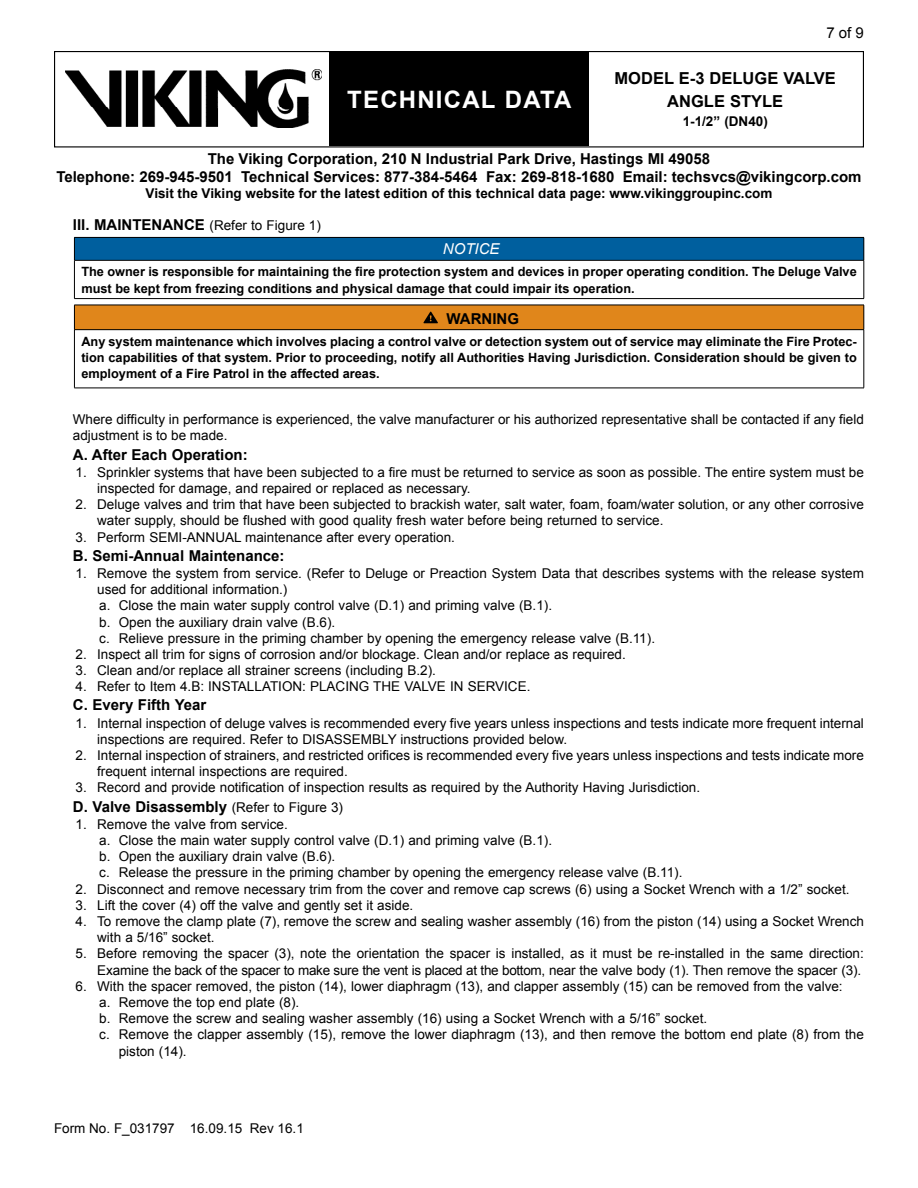
<style>
.page{position:relative;width:918px;height:1188px;background:#fff}
.page>*{position:absolute;margin:0;border:0;box-sizing:border-box;transform-origin:0 0}
.t1{font:700 24px "Arial";letter-spacing:.05em;color:#fff}
.t2{font:700 16.5px/22.8px "Arial";color:#000}
.t3{font:700 15px/18px "Arial";color:#000;text-align:center}
.t4{font:italic 15px "Arial";color:#fff}
.t5{font:15px "Arial";color:#000}
.t6{font:13.5px/16.2px "Arial";color:#000}
.t7{font:700 13.5px "Arial";color:#000}
.t8{font:700 12.75px/16.2px "Arial";color:#000}
.s1{font-weight:700;font-size:15px}
.s2{font-weight:400;font-size:13.5px}
</style>
<div class="page">
<div style="left:54px;top:51px;width:810px;height:96px;border:1px solid #000"></div>
<div style="left:329px;top:52px;width:260px;height:94px;background:#000"></div>
<img style="left:65px;top:70px;width:256px;height:57px">
<div style="left:74px;top:237px;width:790px;height:23px;background:#005f9e"></div>
<hr style="left:74px;top:237px;width:790px;height:1px;background:#000">
<svg style="left:74px;top:238px;width:1px;height:22px"></svg>
<svg style="left:864px;top:238px;width:1px;height:22px"></svg>
<hr style="left:74px;top:260px;width:790px;height:1px;background:#000">
<hr style="left:74px;top:261px;width:1px;height:37px;background:#000">
<hr style="left:864px;top:261px;width:1px;height:37px;background:#000">
<hr style="left:74px;top:298px;width:790px;height:1px;background:#000">
<div style="left:74px;top:305px;width:790px;height:25px;background:#e0861b"></div>
<hr style="left:74px;top:305px;width:790px;height:1px;background:#000">
<svg style="left:74px;top:305px;width:1px;height:24px"></svg>
<svg style="left:864px;top:305px;width:1px;height:24px"></svg>
<hr style="left:74px;top:329px;width:790px;height:1px;background:#000">
<hr style="left:74px;top:330px;width:1px;height:58px;background:#000">
<hr style="left:864px;top:330px;width:1px;height:58px;background:#000">
<hr style="left:74px;top:388px;width:790px;height:1px;background:#000">
<svg style="left:423px;top:312px;width:15px;height:11px"></svg>
<p class="t5" style="left:826px;top:23px;width:39px">7 of 9</p>
<p class="t2" style="left:667px;top:67px;width:138px;text-indent:12px">E-3 Deluge Valve<br>Angle style</p>
<p class="t7" style="left:683px;top:112px;width:87px">1-1/2” (dn40)</p>
<p class="t3" style="left:56px;top:150px;width:807px">The Viking Corporation, 210 N Industrial Park Drive, Hastings MI 49058<br>Telephone: 269-945-9501 Technical Services: 877-384-5464 Fax: 269-818-1680 Email: techsvcs@vikingcorp.com</p>
<p class="t7" style="left:146px;top:184px;width:628px">Visit the Viking website for the latest edition of this technical data page: www.vikinggroupinc.com</p>
<p class="t2" style="left:615px;top:67px;width:39px">Model</p>
<h1 class="t1" style="left:347px;top:84px;width:226px">TECHNICAL DATA</h1>
<p class="t6" style="left:73px;top:217px;width:250px"><span class="s1">III. MAINTENANCE</span> (Refer to Figure 1)</p>
<p class="t4" style="left:443px;top:239px;width:58px">NOTICE</p>
<p class="t8" style="left:81px;top:264px;width:777px">The owner is responsible for maintaining the fire protection system and devices in proper operating condition. The Deluge Valve must be kept from freezing conditions and physical damage that could impair its operation.</p>
<p class="t3" style="left:447px;top:310px;width:72px">WARNING</p>
<p class="t8" style="left:81px;top:334px;width:777px;text-align:justify">Any system maintenance which involves placing a control valve or detection system out of service may eliminate the Fire Protec&shy;tion capabilities of that system. Prior to proceeding, notify all Authorities Having Jurisdiction. Consideration should be given to employment of a Fire Patrol in the affected areas.</p>
<p class="t6" style="left:73px;top:412px;width:793px">Where difficulty in performance is experienced, the valve manufacturer or his authorized representative shall be contacted if any field adjustment is to be made.</p>
<p class="t3" style="left:73px;top:446px;width:176px">A. After Each Operation:</p>
<p class="t6" style="left:97px;top:464px;width:768px;text-indent:-22px">1. Sprinkler systems that have been subjected to a fire must be returned to service as soon as possible. The entire system must be inspected for damage, and repaired or replaced as necessary.</p>
<p class="t6" style="left:97px;top:496px;width:768px;text-indent:-22px">2. Deluge valves and trim that have been subjected to brackish water, salt water, foam, foam/water solution, or any other corrosive water supply, should be flushed with good quality fresh water before being returned to service.</p>
<p class="t6" style="left:76px;top:529px;width:381px">3. Perform SEMI-ANNUAL maintenance after every operation.</p>
<p class="t3" style="left:73px;top:547px;width:213px">B. Semi-Annual Maintenance:</p>
<p class="t6" style="left:97px;top:565px;width:768px;text-indent:-22px">1. Remove the system from service. (Refer to Deluge or Preaction System Data that describes systems with the release system used for additional information.)<br>a. Close the main water supply control valve (D.1) and priming valve (B.1).<br>b. Open the auxiliary drain valve (B.6).<br>c. Relieve pressure in the priming chamber by opening the emergency release valve (B.11).</p>
<p class="t6" style="left:76px;top:646px;width:552px">2. Inspect all trim for signs of corrosion and/or blockage. Clean and/or replace as required.</p>
<p class="t6" style="left:76px;top:662px;width:362px">3. Clean and/or replace all strainer screens (including B.2).</p>
<p class="t6" style="left:76px;top:679px;width:456px">4. Refer to Item 4.B: INSTALLATION: PLACING THE VALVE IN SERVICE.</p>
<p class="t3" style="left:73px;top:697px;width:135px">C. Every Fifth Year</p>
<p class="t6" style="left:97px;top:715px;width:768px;text-indent:-22px">1. Internal inspection of deluge valves is recommended every five years unless inspections and tests indicate more frequent internal inspections are required. Refer to DISASSEMBLY instructions provided below.</p>
<p class="t6" style="left:97px;top:747px;width:768px;text-indent:-22px">2. Internal inspection of strainers, and restricted orifices is recommended every five years unless inspections and tests indicate more frequent internal inspections are required.</p>
<p class="t6" style="left:76px;top:780px;width:626px">3. Record and provide notification of inspection results as required by the Authority Having Jurisdiction.</p>
<p class="t3" style="left:73px;top:798px;width:272px">D. Valve Disassembly <span class="s2">(Refer to Figure 3)</span></p>
<p class="t6" style="left:99px;top:816px;width:585px;text-indent:-24px">1. Remove the valve from service.<br>a. Close the main water supply control valve (D.1) and priming valve (B.1).<br>b. Open the auxiliary drain valve (B.6).<br>c. Release the pressure in the priming chamber by opening the emergency release valve (B.11).</p>
<p class="t6" style="left:76px;top:881px;width:775px">2. Disconnect and remove necessary trim from the cover and remove cap screws (6) using a Socket Wrench with a 1/2” socket.</p>
<p class="t6" style="left:76px;top:897px;width:339px">3. Lift the cover (4) off the valve and gently set it aside.</p>
<p class="t6" style="left:97px;top:913px;width:768px;text-indent:-22px">4. To remove the clamp plate (7), remove the screw and sealing washer assembly (16) from the piston (14) using a Socket Wrench with a 5/16” socket.</p>
<p class="t6" style="left:76px;top:946px;width:790px;text-align:right">5. Before removing the spacer (3), note the orientation the spacer is installed, as it must be re-installed in the same direction:<br>Examine the back of the spacer to make sure the vent is placed at the bottom, near the valve body (1). Then remove the spacer (3).</p>
<p class="t6" style="left:76px;top:978px;width:769px">6. With the spacer removed, the piston (14), lower diaphragm (13), and clapper assembly (15) can be removed from the valve:</p>
<p class="t6" style="left:99px;top:994px;width:201px">a. Remove the top end plate (8).</p>
<p class="t6" style="left:99px;top:1011px;width:609px">b. Remove the screw and sealing washer assembly (16) using a Socket Wrench with a 5/16” socket.</p>
<p class="t6" style="left:99px;top:1027px;width:766px">c. Remove the clapper assembly (15), remove the lower diaphragm (13), and then remove the bottom end plate (8) from the</p>
<p class="t6" style="left:119px;top:1043px;width:69px">piston (14).</p>
<p class="t6" style="left:54px;top:1120px;width:251px">Form No. F_031797 16.09.15 Rev 16.1</p>
</div>
